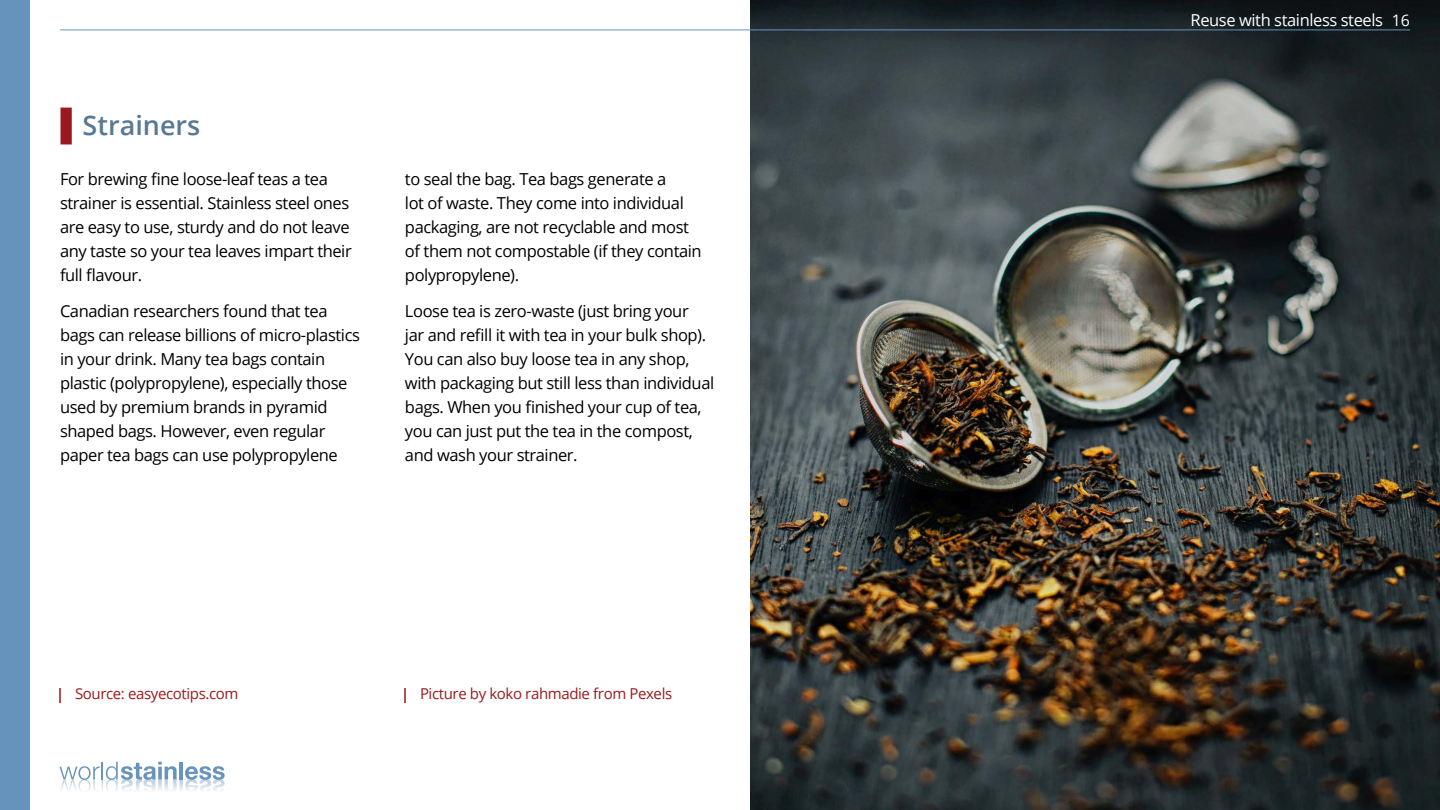
<style>
.page{position:relative;width:1440px;height:810px;background:#fff}
.page>*{position:absolute;margin:0;border:0;box-sizing:border-box;transform-origin:0 0}
.t1{font:600 27px "Open Sans";color:#587991}
.t2{font:16.5px/24px "Open Sans";letter-spacing:-.025em;color:#000}
.t3{font:16.5px "Open Sans";letter-spacing:-.025em;color:#fff}
.t4{font:15px "Open Sans";letter-spacing:-.025em;color:#9a191c}
.s1{font-size:15.9px}
</style>
<div class="page">
<img style="left:750px;top:0;width:690px;height:810px">
<div style="left:0;top:0;width:30px;height:810px;background:#6693bc"></div>
<hr style="left:60px;top:30px;width:1350px;height:1px;background:#6693bc">
<div style="left:61px;top:108px;width:11px;height:36px;background:#9a191c"></div>
<svg style="left:59px;top:688px;width:2px;height:15px"></svg>
<svg style="left:404px;top:688px;width:2px;height:15px"></svg>
<svg style="left:59px;top:762px;width:166px;height:29px"></svg>
<h1 class="t1" style="left:83px;top:107px;width:119px">Strainers</h1>
<p class="t2" style="left:60px;top:167px;width:293px">For brewing fine loose-leaf teas a tea strainer is essential. Stainless steel ones are easy to use, sturdy and do not leave any taste so your tea leaves impart their full flavour.</p>
<p class="t2" style="left:60px;top:299px;width:301px">Canadian researchers found that tea bags can release billions of micro-plastics in your drink. Many tea bags contain plastic (polypropylene), especially those used by premium brands in pyramid shaped bags. However, even regular paper tea bags can use polypropylene</p>
<p class="t2" style="left:405px;top:167px;width:298px">to seal the bag. Tea bags generate a<br>lot of waste. They come into individual packaging, are not recyclable and most of them not compostable (if they contain polypropylene).</p>
<p class="t2" style="left:405px;top:299px;width:311px">Loose tea is zero-waste (just bring your<br>jar and refill it with tea in your bulk shop).<br>You can also buy loose tea in any shop, with packaging but still less than individual bags. When you finished your cup of tea, you can just put the tea in the compost, and wash your strainer.</p>
<p class="t4" style="left:75px;top:684px;width:165px">Source: easyecotips.com</p>
<p class="t4" style="left:420px;top:684px;width:254px">Picture by koko rahmadie from Pexels</p>
<p class="t3" style="left:1191px;top:8px;width:221px">Reuse with stainless steels <span class="s1">16</span></p>
</div>
